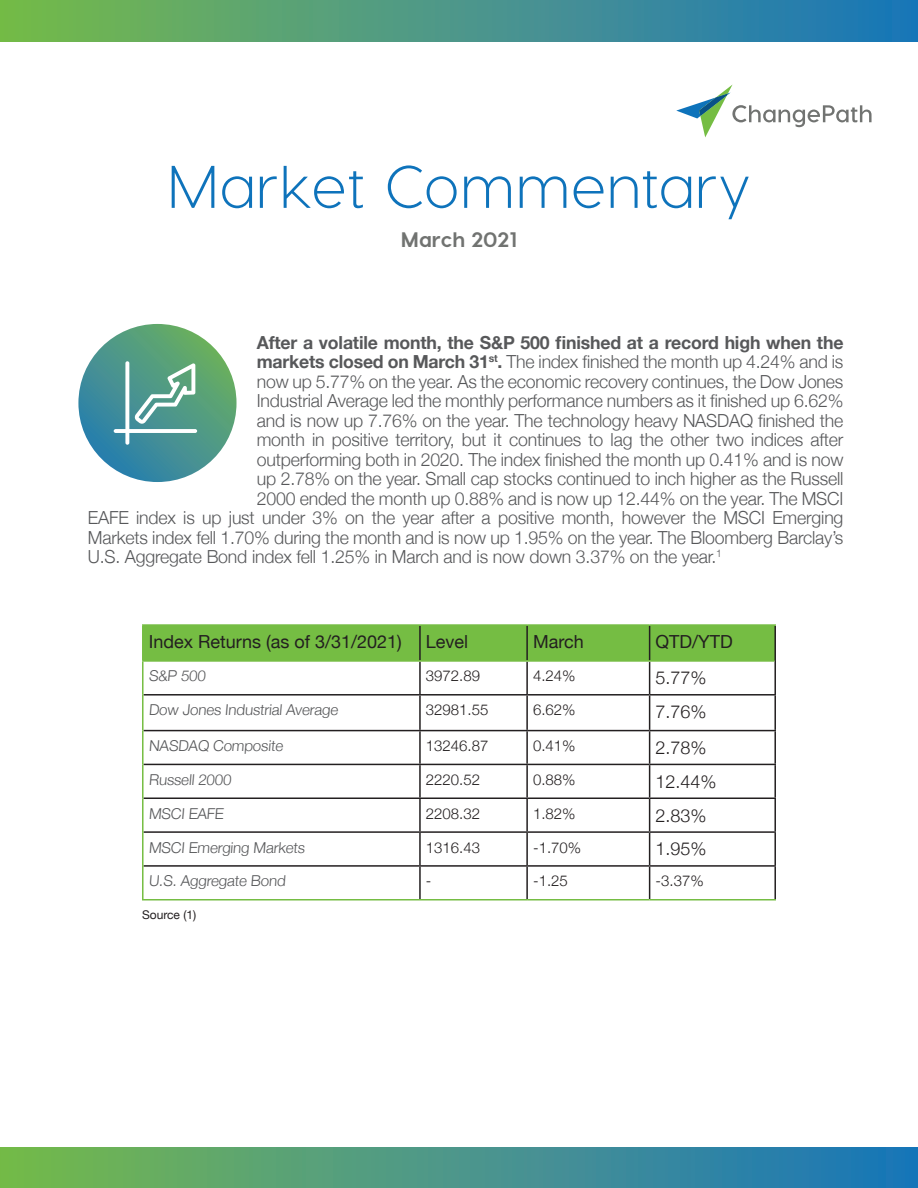
<style>
.page{position:relative;width:918px;height:1188px;background:#fff}
.page>*{position:absolute;margin:0;border:0;box-sizing:border-box;transform-origin:0 0}
.t1{font:300 60px "Visby CF";letter-spacing:.02em;color:#0e73bb}
.t2{font:800 21px "Visby CF";color:#717371}
.t3{font:300 18px "Helvetica Neue";letter-spacing:-.01em;color:#57585a}
.t4{font:700 18px "Helvetica Neue";letter-spacing:-.01em;color:#57585a}
.t5{font:18px "Helvetica Neue";color:#231f20}
.t6{font:300 18px "Helvetica Neue";color:#231f20}
.t7{font:300 15px "Helvetica Neue";color:#57585a}
.t8{font:300 15px "Helvetica Neue";color:#231f20}
.t9{font:12px "Helvetica Neue";color:#231f20}
.s1{font-weight:700}
</style>
<div class="page">
<svg style="left:676px;top:85px;width:196px;height:52px"></svg>
<svg style="left:78px;top:324px;width:159px;height:158px;background:#4c9789"></svg>
<svg style="left:114px;top:361px;width:83px;height:84px"></svg>
<div style="left:0;top:1148px;width:918px;height:40px;background:linear-gradient(to right,#77b94f,#1b74be)"></div>
<div style="left:0;top:0;width:918px;height:42px;background:linear-gradient(to right,#78b94e,#1c75be)"></div>
<div style="left:144px;top:626px;width:630px;height:34px;background:#75bd43"></div>
<hr style="left:419px;top:626px;width:2px;height:34px;background:#231f20">
<hr style="left:526px;top:626px;width:2px;height:34px;background:#231f20">
<hr style="left:649px;top:626px;width:1px;height:34px;background:#231f20">
<hr style="left:774px;top:626px;width:2px;height:35px;background:#231f20">
<hr style="left:419px;top:662px;width:2px;height:32px;background:#231f20">
<hr style="left:526px;top:662px;width:2px;height:32px;background:#231f20">
<hr style="left:649px;top:662px;width:1px;height:32px;background:#231f20">
<hr style="left:774px;top:661px;width:2px;height:33px;background:#231f20">
<hr style="left:144px;top:694px;width:276px;height:2px;background:#231f20">
<hr style="left:420px;top:694px;width:107px;height:2px;background:#231f20">
<hr style="left:419px;top:696px;width:2px;height:34px;background:#231f20">
<hr style="left:527px;top:694px;width:123px;height:2px;background:#231f20">
<hr style="left:526px;top:696px;width:2px;height:34px;background:#231f20">
<hr style="left:650px;top:694px;width:126px;height:2px;background:#231f20">
<hr style="left:649px;top:696px;width:1px;height:34px;background:#231f20">
<hr style="left:774px;top:696px;width:2px;height:34px;background:#231f20">
<hr style="left:144px;top:730px;width:276px;height:1px;background:#231f20">
<hr style="left:420px;top:730px;width:107px;height:1px;background:#231f20">
<hr style="left:419px;top:731px;width:2px;height:33px;background:#231f20">
<hr style="left:527px;top:730px;width:123px;height:1px;background:#231f20">
<hr style="left:526px;top:731px;width:2px;height:33px;background:#231f20">
<hr style="left:650px;top:730px;width:126px;height:1px;background:#231f20">
<hr style="left:649px;top:731px;width:1px;height:33px;background:#231f20">
<hr style="left:774px;top:731px;width:2px;height:33px;background:#231f20">
<hr style="left:144px;top:764px;width:276px;height:1px;background:#231f20">
<hr style="left:420px;top:764px;width:107px;height:1px;background:#231f20">
<hr style="left:419px;top:765px;width:2px;height:33px;background:#231f20">
<hr style="left:527px;top:764px;width:123px;height:1px;background:#231f20">
<hr style="left:526px;top:765px;width:2px;height:33px;background:#231f20">
<hr style="left:650px;top:764px;width:126px;height:1px;background:#231f20">
<hr style="left:649px;top:765px;width:1px;height:33px;background:#231f20">
<hr style="left:774px;top:765px;width:2px;height:33px;background:#231f20">
<hr style="left:144px;top:798px;width:276px;height:1px;background:#231f20">
<hr style="left:420px;top:798px;width:107px;height:1px;background:#231f20">
<hr style="left:419px;top:799px;width:2px;height:32px;background:#231f20">
<hr style="left:527px;top:798px;width:123px;height:1px;background:#231f20">
<hr style="left:526px;top:799px;width:2px;height:32px;background:#231f20">
<hr style="left:650px;top:798px;width:126px;height:1px;background:#231f20">
<hr style="left:649px;top:799px;width:1px;height:32px;background:#231f20">
<hr style="left:774px;top:799px;width:2px;height:32px;background:#231f20">
<hr style="left:144px;top:831px;width:276px;height:2px;background:#231f20">
<hr style="left:420px;top:831px;width:107px;height:2px;background:#231f20">
<hr style="left:419px;top:833px;width:2px;height:32px;background:#231f20">
<hr style="left:527px;top:831px;width:123px;height:2px;background:#231f20">
<hr style="left:526px;top:833px;width:2px;height:32px;background:#231f20">
<hr style="left:650px;top:831px;width:126px;height:2px;background:#231f20">
<hr style="left:649px;top:833px;width:1px;height:32px;background:#231f20">
<hr style="left:774px;top:833px;width:2px;height:32px;background:#231f20">
<hr style="left:144px;top:865px;width:276px;height:2px;background:#231f20">
<hr style="left:420px;top:865px;width:107px;height:2px;background:#231f20">
<hr style="left:419px;top:867px;width:2px;height:32px;background:#231f20">
<hr style="left:527px;top:865px;width:123px;height:2px;background:#231f20">
<hr style="left:526px;top:867px;width:2px;height:32px;background:#231f20">
<hr style="left:650px;top:865px;width:126px;height:2px;background:#231f20">
<hr style="left:649px;top:867px;width:1px;height:32px;background:#231f20">
<hr style="left:774px;top:867px;width:2px;height:32px;background:#231f20">
<hr style="left:142px;top:662px;width:2px;height:33px;background:#75bd43">
<hr style="left:142px;top:695px;width:2px;height:36px;background:#75bd43">
<hr style="left:142px;top:731px;width:2px;height:33px;background:#75bd43">
<hr style="left:142px;top:764px;width:2px;height:34px;background:#75bd43">
<hr style="left:142px;top:798px;width:2px;height:34px;background:#75bd43">
<hr style="left:142px;top:832px;width:2px;height:34px;background:#75bd43">
<hr style="left:142px;top:866px;width:2px;height:33px;background:#75bd43">
<hr style="left:142px;top:899px;width:278px;height:2px;background:#75bd43">
<hr style="left:420px;top:899px;width:107px;height:2px;background:#75bd43">
<hr style="left:527px;top:899px;width:123px;height:2px;background:#75bd43">
<hr style="left:650px;top:899px;width:126px;height:2px;background:#75bd43">
<hr style="left:142px;top:624px;width:278px;height:2px;background:#75bd43">
<hr style="left:142px;top:626px;width:2px;height:34px;background:#75bd43">
<hr style="left:420px;top:624px;width:107px;height:2px;background:#75bd43">
<hr style="left:527px;top:624px;width:123px;height:2px;background:#75bd43">
<hr style="left:650px;top:624px;width:126px;height:2px;background:#75bd43">
<hr style="left:142px;top:660px;width:278px;height:2px;background:#75bd43">
<hr style="left:420px;top:660px;width:107px;height:2px;background:#75bd43">
<hr style="left:527px;top:660px;width:123px;height:2px;background:#75bd43">
<hr style="left:650px;top:660px;width:124px;height:2px;background:#75bd43">
<p class="t1" style="left:167px;top:150px;width:585px">Market Commentary</p>
<p class="t2" style="left:401px;top:226px;width:118px">March 2021</p>
<p class="t4" style="left:257px;top:331px;width:588px">After a volatile month, the S&amp;P 500 finished at a record high when the</p>
<p class="t3" style="left:257px;top:351px;width:588px"><span class="s1">markets closed on March 31</span><sup>st</sup><span class="s1">.</span> The index finished the month up 4.24% and is</p>
<p class="t3" style="left:257px;top:370px;width:588px">now up 5.77% on the year. As the economic recovery continues, the Dow Jones</p>
<p class="t3" style="left:257px;top:390px;width:588px">Industrial Average led the monthly performance numbers as it finished up 6.62%</p>
<p class="t3" style="left:257px;top:409px;width:588px">and is now up 7.76% on the year. The technology heavy NASDAQ finished the</p>
<p class="t3" style="left:257px;top:429px;width:588px">month in positive territory, but it continues to lag the other two indices after</p>
<p class="t3" style="left:257px;top:448px;width:588px">outperforming both in 2020. The index finished the month up 0.41% and is now</p>
<p class="t3" style="left:257px;top:468px;width:588px">up 2.78% on the year. Small cap stocks continued to inch higher as the Russell</p>
<p class="t3" style="left:257px;top:487px;width:588px">2000 ended the month up 0.88% and is now up 12.44% on the year. The MSCI</p>
<p class="t3" style="left:88px;top:507px;width:757px">EAFE index is up just under 3% on the year after a positive month, however the MSCI Emerging</p>
<p class="t3" style="left:88px;top:526px;width:757px">Markets index fell 1.70% during the month and is now up 1.95% on the year. The Bloomberg Barclay’s</p>
<p class="t3" style="left:88px;top:546px;width:636px">U.S. Aggregate Bond index fell 1.25% in March and is now down 3.37% on the year.<sup>1</sup></p>
<p class="t5" style="left:149px;top:631px;width:255px">Index Returns (as of 3/31/2021)</p>
<p class="t5" style="left:426px;top:631px;width:44px">Level</p>
<p class="t5" style="left:533px;top:631px;width:52px">March</p>
<p class="t5" style="left:656px;top:631px;width:79px">QTD/YTD</p>
<p class="t7" style="left:149px;top:667px;width:60px">S&amp;P 500</p>
<p class="t8" style="left:426px;top:667px;width:56px">3972.89</p>
<p class="t8" style="left:533px;top:667px;width:44px">4.24%</p>
<p class="t6" style="left:656px;top:667px;width:53px">5.77%</p>
<p class="t7" style="left:149px;top:701px;width:192px">Dow Jones Industrial Average</p>
<p class="t8" style="left:426px;top:701px;width:64px">32981.55</p>
<p class="t8" style="left:533px;top:701px;width:44px">6.62%</p>
<p class="t6" style="left:656px;top:701px;width:53px">7.76%</p>
<p class="t7" style="left:149px;top:737px;width:137px">NASDAQ Composite</p>
<p class="t8" style="left:426px;top:737px;width:64px">13246.87</p>
<p class="t8" style="left:533px;top:737px;width:44px">0.41%</p>
<p class="t6" style="left:656px;top:737px;width:53px">2.78%</p>
<p class="t7" style="left:149px;top:770px;width:86px">Russell 2000</p>
<p class="t8" style="left:426px;top:770px;width:56px">2220.52</p>
<p class="t8" style="left:533px;top:770px;width:44px">0.88%</p>
<p class="t6" style="left:656px;top:770px;width:63px">12.44%</p>
<p class="t7" style="left:149px;top:804px;width:78px">MSCI EAFE</p>
<p class="t8" style="left:426px;top:804px;width:56px">2208.32</p>
<p class="t8" style="left:533px;top:804px;width:44px">1.82%</p>
<p class="t6" style="left:656px;top:804px;width:53px">2.83%</p>
<p class="t7" style="left:149px;top:838px;width:159px">MSCI Emerging Markets</p>
<p class="t8" style="left:426px;top:838px;width:56px">1316.43</p>
<p class="t8" style="left:533px;top:838px;width:50px">-1.70%</p>
<p class="t6" style="left:656px;top:838px;width:53px">1.95%</p>
<p class="t7" style="left:149px;top:872px;width:140px">U.S. Aggregate Bond</p>
<p class="t8" style="left:426px;top:872px;width:7px">-</p>
<p class="t8" style="left:533px;top:872px;width:36px">-1.25</p>
<p class="t8" style="left:656px;top:872px;width:50px">-3.37%</p>
<p class="t9" style="left:142px;top:907px;width:56px">Source (1)</p>
</div>
